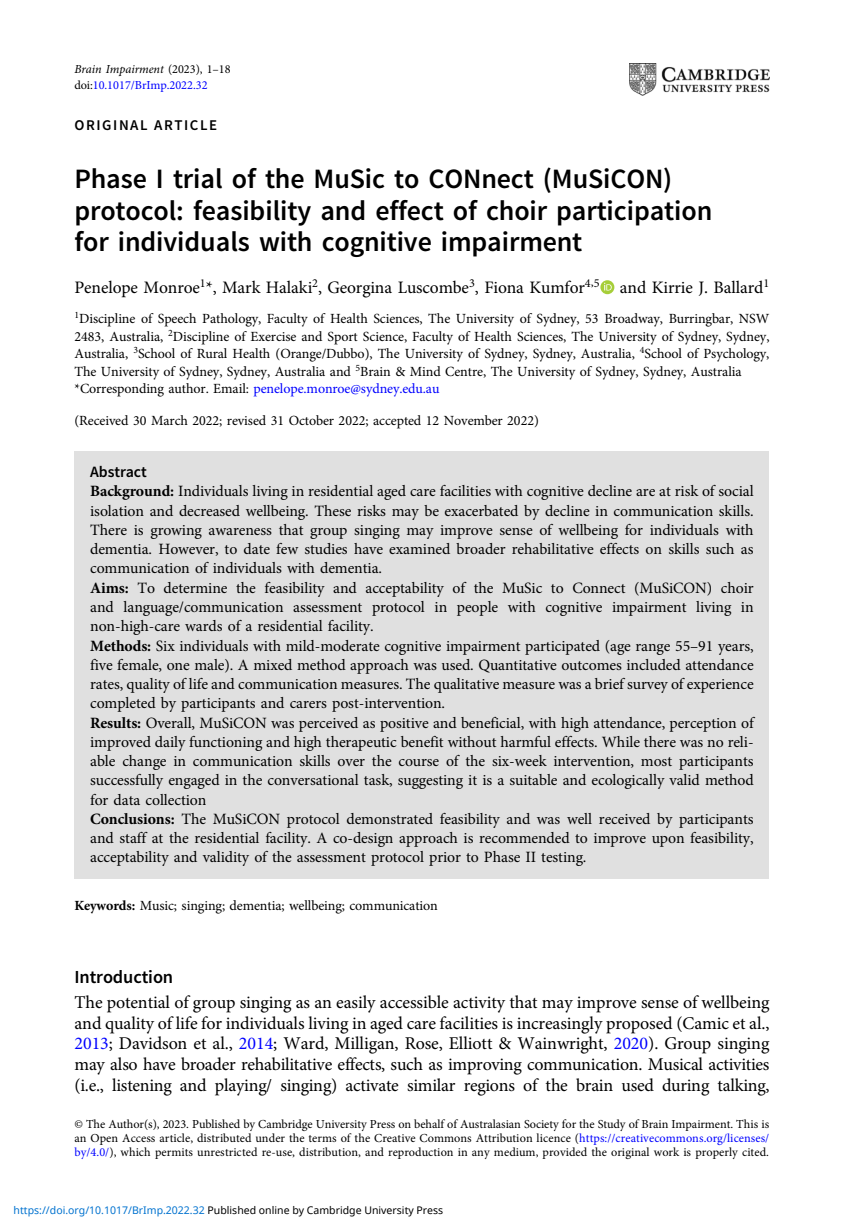
<style>
.page{position:relative;width:864px;height:1226px;background:#fff}
.page>*{position:absolute;margin:0;border:0;box-sizing:border-box;transform-origin:0 0}
.t1{font:28px/31.5px "Adv OT031 da 8 bf";color:#000}
.t2{font:18.38px "Adv OT031 da 8 bf";color:#000}
.t3{font:18.03px/20.7px "Adv OT1 ef 757 c 0";letter-spacing:-.01em;color:#000;text-align:justify}
.t4{font:17.5px "Adv OT1 ef 757 c 0";color:#000}
.t5{font:15.75px/19.2px "Adv OT1 ef 757 c 0";color:#000}
.t6{font:15.75px "Adv OT031 da 8 bf";color:#000}
.t7{font:14.88px "Adv OT031 da 8 bf";letter-spacing:.11em;color:#000}
.t8{font:14px/17.5px "Adv OT1 ef 757 c 0";color:#000}
.t9{font:12.25px/14px "Adv OT1 ef 757 c 0";letter-spacing:.01em;color:#000;text-align:justify}
.t10{font:12.25px "Adv OT7 d 6 df 7 ab.I";color:#000}
.t11{font:12.25px "Adv OT1 ef 757 c 0";color:#00f}
.t12{font:10.5px "Noto Sans";color:#000}
.s1{font-family:"Adv OT1 ef 757 c 0"}
.s2{color:#000}
.s3{color:#00f}
.s4{font-family:"Adv O Tb 65 e 897 d.B"}
.s5{font-style:inherit}
.s6{color:#0172cf}
</style>
<div class="page">
<svg style="left:600px;top:280px;width:14px;height:14px"></svg>
<svg style="left:603px;top:283px;width:8px;height:7px"></svg>
<div style="left:74px;top:451px;width:695px;height:427px;background:#e0e0e0"></div>
<img style="left:629px;top:64px;width:140px;height:31px">
<p class="t10" style="left:74px;top:64px;width:157px">Brain Impairment <span class="s1">(2023), 1</span><span class="s1">–</span><span class="s1">18</span></p>
<p class="t11" style="left:74px;top:80px;width:135px"><span class="s2">doi:</span>10.1017/BrImp.2022.32</p>
<p class="t7" style="left:74px;top:120px;width:144px">ORIGINAL ARTICLE</p>
<h1 class="t1" style="left:74px;top:165px;width:639px">Phase I trial of the MuSic to CONnect (MuSiCON) protocol: feasibility and effect of choir participation for individuals with cognitive impairment</h1>
<p class="t4" style="left:74px;top:281px;width:696px">Penelope Monroe<sup>1</sup>*, Mark Halaki<sup>2</sup>, Georgina Luscombe<sup>3</sup>, Fiona Kumfor<sup>4</sup><sup>,</sup><sup>5</sup> and Kirrie J. Ballard<sup>1</sup></p>
<p class="t8" style="left:74px;top:311px;width:696px"><sup>1</sup>Discipline of Speech Pathology, Faculty of Health Sciences, The University of Sydney, 53 Broadway, Burringbar, NSW 2483, Australia, <sup>2</sup>Discipline of Exercise and Sport Science, Faculty of Health Sciences, The University of Sydney, Sydney, Australia, <sup>3</sup>School of Rural Health (Orange/Dubbo), The University of Sydney, Sydney, Australia, <sup>4</sup>School of Psychology, The University of Sydney, Sydney, Australia and <sup>5</sup>Brain &amp; Mind Centre, The University of Sydney, Sydney, Australia *Corresponding author. Email: <span class="s3">penelope.monroe@sydney.edu.au</span></p>
<p class="t8" style="left:74px;top:412px;width:465px">(Received 30 March 2022; revised 31 October 2022; accepted 12 November 2022)</p>
<p class="t6" style="left:90px;top:466px;width:58px">Abstract</p>
<p class="t5" style="left:90px;top:483px;width:664px"><span class="s4">Background:</span> Individuals living in residential aged care facilities with cognitive decline are at risk of social isolation and decreased wellbeing. These risks may be exacerbated by decline in communication skills.<br>There is growing awareness that group singing may improve sense of wellbeing for individuals with dementia. However, to date few studies have examined broader rehabilitative effects on skills such as communication of individuals with dementia.<br><span class="s4">Aims:</span> To determine the feasibility and acceptability of the MuSic to Connect (MuSiCON) choir and language/communication assessment protocol in people with cognitive impairment living in non-high-care wards of a residential facility.<br><span class="s4">Methods:</span> Six individuals with mild-moderate cognitive impairment participated (age range 55<span class="s5">–</span>91 years, five female, one male). A mixed method approach was used. Quantitative outcomes included attendance rates, quality of life and communication measures. The qualitative measure was a brief survey of experience completed by participants and carers post-intervention.<br><span class="s4">Results:</span> Overall, MuSiCON was perceived as positive and beneficial, with high attendance, perception of improved daily functioning and high therapeutic benefit without harmful effects. While there was no reli&shy;able change in communication skills over the course of the six-week intervention, most participants successfully engaged in the conversational task, suggesting it is a suitable and ecologically valid method for data collection<br><span class="s4">Conclusions:</span> The MuSiCON protocol demonstrated feasibility and was well received by participants and staff at the residential facility. A co-design approach is recommended to improve upon feasibility, acceptability and validity of the assessment protocol prior to Phase II testing.</p>
<p class="t8" style="left:74px;top:897px;width:364px"><span class="s4">Keywords:</span> Music; singing; dementia; wellbeing; communication</p>
<p class="t2" style="left:74px;top:970px;width:100px">Introduction</p>
<p class="t3" style="left:74px;top:993px;width:696px">The potential of group singing as an easily accessible activity that may improve sense of wellbeing and quality of life for individuals living in aged care facilities is increasingly proposed (Camic et al., <span class="s3">2013</span>; Davidson et al., <span class="s3">2014</span>; Ward, Milligan, Rose, Elliott &amp; Wainwright, <span class="s3">2020</span>). Group singing may also have broader rehabilitative effects, such as improving communication. Musical activities (i.e., listening and playing/ singing) activate similar regions of the brain used during talking,</p>
<p class="t9" style="left:74px;top:1117px;width:696px">© The Author(s), 2023. Published by Cambridge University Press on behalf of Australasian Society for the Study of Brain Impairment. This is an Open Access article, distributed under the terms of the Creative Commons Attribution licence (<span class="s3">https://creativecommons.org/licenses/ by/4.0/</span>), which permits unrestricted re-use, distribution, and reproduction in any medium, provided the original work is properly cited.</p>
<p class="t12" style="left:14px;top:1202px;width:431px"><span class="s6">https://doi.org/10.1017/BrImp.2022.32</span> Published online by Cambridge University Press</p>
</div>
